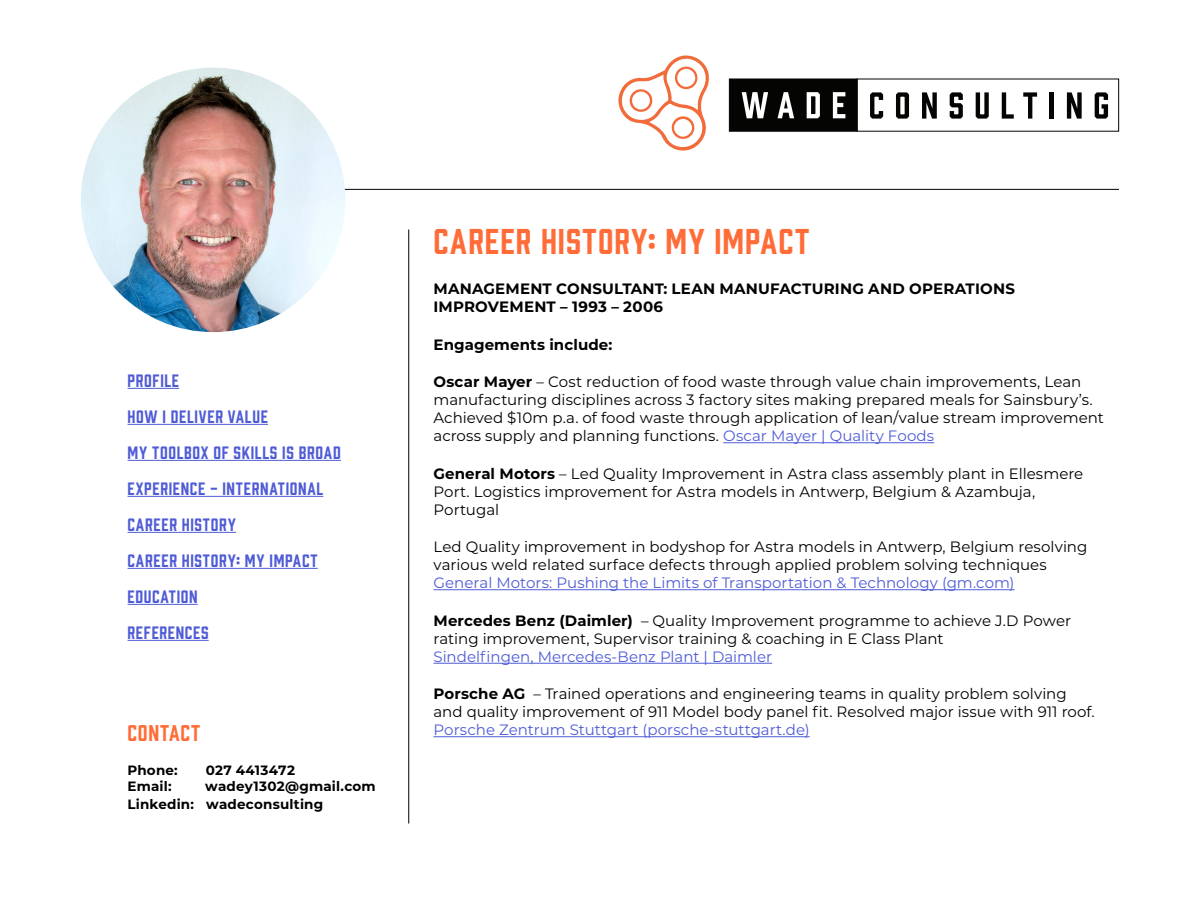
<style>
.page{position:relative;width:1200px;height:900px;background:#fff}
.page>*{position:absolute;margin:0;border:0;box-sizing:border-box;transform-origin:0 0}
.H3__Categories{font:33px "Prohibition";letter-spacing:.035em;color:#ff6c37}
.t1{font:21px "Prohibition";letter-spacing:.035em;color:#ff6c37}
.t2{font:16.5px/36px "Prohibition";letter-spacing:.04em;color:#4f5cd6}
.Body_text{font:15px/18px "Montserrat";color:#000}
.Body_text-2{font:700 15px/18px "Montserrat";letter-spacing:.015em;color:#000}
.t3{font:700 13.5px/18px "Montserrat";letter-spacing:.015em;color:#000}
.s1{font-weight:700}
.s2{color:#4f5cd6}
</style>
<div class="page">
<hr style="left:326px;top:189px;width:793px;height:1px;background:#000">
<hr style="left:408px;top:230px;width:1px;height:594px;background:#000">
<hr style="left:128px;top:388px;width:51px;height:1px;background:#4f5cd6">
<hr style="left:128px;top:424px;width:140px;height:1px;background:#4f5cd6">
<hr style="left:128px;top:460px;width:213px;height:1px;background:#4f5cd6">
<hr style="left:128px;top:496px;width:195px;height:1px;background:#4f5cd6">
<hr style="left:128px;top:532px;width:108px;height:1px;background:#4f5cd6">
<hr style="left:128px;top:568px;width:190px;height:1px;background:#4f5cd6">
<hr style="left:128px;top:604px;width:70px;height:1px;background:#4f5cd6">
<hr style="left:128px;top:640px;width:81px;height:1px;background:#4f5cd6">
<img style="left:81px;top:68px;width:264px;height:264px;border-radius:131px">
<svg style="left:870px;top:92px;width:13px;height:27px"></svg>
<svg style="left:896px;top:92px;width:13px;height:27px"></svg>
<svg style="left:922px;top:92px;width:15px;height:27px"></svg>
<svg style="left:950px;top:92px;width:13px;height:27px"></svg>
<svg style="left:976px;top:92px;width:13px;height:27px"></svg>
<svg style="left:1002px;top:92px;width:12px;height:27px"></svg>
<svg style="left:1023px;top:92px;width:14px;height:27px"></svg>
<hr style="left:1050px;top:92px;width:4px;height:27px;background:#040503">
<svg style="left:1067px;top:92px;width:15px;height:27px"></svg>
<svg style="left:1095px;top:92px;width:13px;height:27px"></svg>
<div style="left:729px;top:79px;width:128px;height:52px;background:#040503"></div>
<svg style="left:742px;top:92px;width:26px;height:26px"></svg>
<svg style="left:778px;top:92px;width:16px;height:26px"></svg>
<svg style="left:807px;top:92px;width:13px;height:26px"></svg>
<svg style="left:833px;top:92px;width:12px;height:26px"></svg>
<svg style="left:618px;top:55px;width:91px;height:96px"></svg>
<hr style="left:723px;top:442px;width:211px;height:1px;background:#4f5cd6">
<hr style="left:434px;top:589px;width:581px;height:1px;background:#4f5cd6">
<hr style="left:434px;top:663px;width:338px;height:1px;background:#4f5cd6">
<hr style="left:434px;top:736px;width:376px;height:1px;background:#4f5cd6">
<p class="t2" style="left:128px;top:361px;width:215px">PROFILE<br>HOW I DELIVER VALUE<br>MY TOOLBOX OF SKILLS IS BROAD<br>EXPERIENCE - INTERNATIONAL<br>CAREER HISTORY<br>CAREER HISTORY: MY IMPACT<br>EDUCATION<br>REFERENCES</p>
<h2 class="t1" style="left:128px;top:718px;width:74px">CONTACT</h2>
<p class="t3" style="left:128px;top:760px;width:52px">Phone:</p>
<p class="t3" style="left:206px;top:760px;width:91px">027 4413472</p>
<p class="t3" style="left:128px;top:777px;width:46px">Email:</p>
<p class="t3" style="left:128px;top:777px;width:250px;text-indent:78px">wadey1302@gmail.com<br>Linkedin: wadeconsulting</p>
<p class="H3__Categories" style="left:434px;top:219px;width:377px">CAREER HISTORY: MY IMPACT</p>
<p class="Body_text-2" style="left:434px;top:279px;width:583px">MANAGEMENT CONSULTANT: LEAN MANUFACTURING AND OPERATIONS<br>IMPROVEMENT – 1993 – 2006</p>
<p class="Body_text-2" style="left:434px;top:335px;width:180px">Engagements include:</p>
<p class="Body_text" style="left:434px;top:372px;width:672px"><span class="s1">Oscar Mayer</span> – Cost reduction of food waste through value chain improvements, Lean manufacturing disciplines across 3 factory sites making prepared meals for Sainsbury’s.<br>Achieved $10m p.a. of food waste through application of lean/value stream improvement across supply and planning functions. <span class="s2">Oscar Mayer | Quality Foods</span></p>
<p class="Body_text" style="left:434px;top:464px;width:651px"><span class="s1">General Motors</span> – Led Quality Improvement in Astra class assembly plant in Ellesmere<br>Port. Logistics improvement for Astra models in Antwerp, Belgium &amp; Azambuja,<br>Portugal</p>
<p class="Body_text" style="left:434px;top:537px;width:655px">Led Quality improvement in bodyshop for Astra models in Antwerp, Belgium resolving various weld related surface defects through applied problem solving techniques<br><span class="s2">General Motors: Pushing the Limits of Transportation &amp; Technology (gm.com)</span></p>
<p class="Body_text" style="left:434px;top:611px;width:639px"><span class="s1">Mercedes Benz (Daimler)</span> – Quality Improvement programme to achieve J.D Power rating improvement, Supervisor training &amp; coaching in E Class Plant<br><span class="s2">Sindelfingen, Mercedes-Benz Plant | Daimler</span></p>
<p class="Body_text" style="left:434px;top:684px;width:663px"><span class="s1">Porsche AG</span> – Trained operations and engineering teams in quality problem solving and quality improvement of 911 Model body panel fit. Resolved major issue with 911 roof.<br><span class="s2">Porsche Zentrum Stuttgart (porsche-stuttgart.de)</span></p>
</div>
